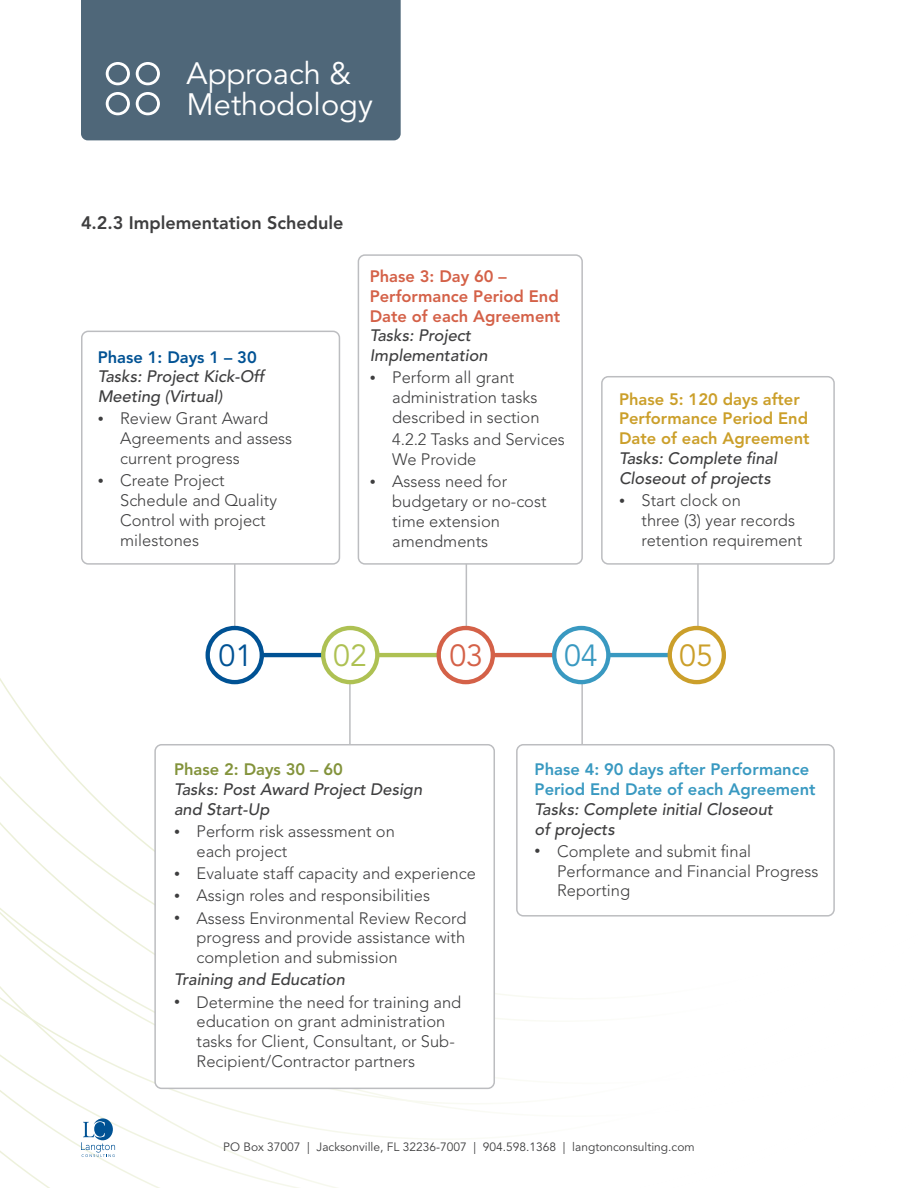
<style>
.page{position:relative;width:918px;height:1188px;background:#fff}
.page>*{position:absolute;margin:0;border:0;box-sizing:border-box;transform-origin:0 0}
.t1{font:30.75px/30px "Avenir LT Std";color:#fff}
.t2{font:30.45px "Avenir LT Std";color:#005294}
.t3{font:30.45px "Avenir LT Std";color:#aec153}
.t4{font:30.45px "Avenir LT Std";color:#d46148}
.t5{font:30.45px "Avenir LT Std";color:#3999c1}
.t6{font:30.45px "Avenir LT Std";color:#cb9f2a}
.t7{font:800 18px "Avenir LT Std";color:#3e3e3f}
.t8{font:300 16.5px/19.8px "Avenir LT Std";color:#3e3e3f}
.t9{font:italic 500 16.5px/19.8px "Avenir LT Std";color:#3e3e3f}
.t10{font:800 16.5px/19.8px "Avenir LT Std";color:#cb9f2a}
.t11{font:800 16.5px/19.8px "Avenir LT Std";color:#3999c1}
.t12{font:800 16.5px/19.8px "Avenir LT Std";color:#d46148}
.t13{font:800 16.5px "Avenir LT Std";color:#83933b}
.t14{font:800 16.5px "Avenir LT Std";color:#005294}
.t15{font:12px "Avenir LT Std";color:#3e3e3f}
.s1{font-size:12px}
</style>
<div class="page">
<svg style="left:0;top:669px;width:723px;height:448px"></svg>
<svg style="left:81px;top:1118px;width:34px;height:39px"></svg>
<hr style="left:234px;top:536px;width:2px;height:105px;background:#bcbdc0">
<hr style="left:349px;top:666px;width:2px;height:111px;background:#bcbdc0">
<hr style="left:466px;top:533px;width:1px;height:111px;background:#bcbdc0">
<hr style="left:581px;top:666px;width:2px;height:111px;background:#bcbdc0">
<hr style="left:697px;top:533px;width:2px;height:111px;background:#bcbdc0">
<hr style="left:235px;top:653px;width:121px;height:4px;background:#005294">
<hr style="left:356px;top:653px;width:122px;height:4px;background:#aec153">
<hr style="left:466px;top:653px;width:121px;height:4px;background:#d46148">
<hr style="left:581px;top:653px;width:122px;height:4px;background:#3999c1">
<div style="left:208px;top:628px;width:54px;height:54px;background:#fff;border-radius:50%"></div>
<div style="left:206px;top:626px;width:58px;height:58px;border:4px solid #005294;border-radius:50%"></div>
<div style="left:323px;top:628px;width:54px;height:54px;background:#fff;border-radius:50%"></div>
<div style="left:321px;top:626px;width:58px;height:58px;border:4px solid #aec153;border-radius:50%"></div>
<div style="left:439px;top:628px;width:54px;height:54px;background:#fff;border-radius:50%"></div>
<div style="left:437px;top:626px;width:58px;height:58px;border:4px solid #d46148;border-radius:50%"></div>
<div style="left:554px;top:628px;width:54px;height:54px;background:#fff;border-radius:50%"></div>
<div style="left:552px;top:626px;width:59px;height:58px;border:4px solid #3999c1;border-radius:50%"></div>
<div style="left:670px;top:628px;width:54px;height:54px;background:#fff;border-radius:50%"></div>
<div style="left:668px;top:626px;width:58px;height:58px;border:4px solid #cb9f2a;border-radius:50%"></div>
<div style="left:82px;top:331px;width:257px;height:233px;background:#fff;border-radius:7px"></div>
<div style="left:81px;top:331px;width:259px;height:234px;border:2px solid #bcbdc0;border-radius:7px"></div>
<div style="left:155px;top:745px;width:339px;height:343px;background:#fff;border-radius:7px"></div>
<div style="left:154px;top:744px;width:341px;height:345px;border:2px solid #bcbdc0;border-radius:7px"></div>
<div style="left:358px;top:255px;width:224px;height:309px;background:#fff;border-radius:7px"></div>
<div style="left:358px;top:254px;width:225px;height:311px;border:2px solid #bcbdc0;border-radius:7px"></div>
<div style="left:601px;top:376px;width:234px;height:189px;border:2px solid #bcbdc0;border-radius:7px"></div>
<div style="left:517px;top:745px;width:317px;height:171px;background:#fff;border-radius:7px"></div>
<div style="left:516px;top:744px;width:319px;height:173px;border:2px solid #bcbdc0;border-radius:7px"></div>
<div style="left:81px;top:0;width:320px;height:140px;background:#4f6779"></div>
<svg style="left:106px;top:92px;width:24px;height:23px"></svg>
<svg style="left:136px;top:92px;width:24px;height:23px"></svg>
<svg style="left:106px;top:62px;width:24px;height:23px"></svg>
<svg style="left:136px;top:62px;width:24px;height:23px"></svg>
<h1 class="t1" style="left:187px;top:60px;width:188px">Approach &amp;<br>Methodology</h1>
<p class="t7" style="left:81px;top:212px;width:264px">4.2.3 Implementation Schedule</p>
<p class="t14" style="left:98px;top:347px;width:161px">Phase 1: Days 1 – 30</p>
<p class="t9" style="left:98px;top:367px;width:168px">Tasks: Project Kick-Off<br>Meeting (Virtual)</p>
<p class="t8" style="left:120px;top:409px;width:174px;text-indent:-22px"><span class="s1">•</span> Review Grant Award<br>Agreements and assess current progress</p>
<p class="t8" style="left:120px;top:471px;width:158px;text-indent:-22px"><span class="s1">•</span> Create Project<br>Schedule and Quality<br>Control with project milestones</p>
<p class="t12" style="left:370px;top:266px;width:192px">Phase 3: Day 60 –<br>Performance Period End<br>Date of each Agreement</p>
<p class="t9" style="left:370px;top:326px;width:119px">Tasks: Project<br>Implementation</p>
<p class="t8" style="left:392px;top:368px;width:149px;text-indent:-22px"><span class="s1">•</span> Perform all grant administration tasks described in section</p>
<p class="t8" style="left:392px;top:430px;width:174px">4.2.2 Tasks and Services<br>We Provide</p>
<p class="t8" style="left:392px;top:472px;width:156px;text-indent:-22px"><span class="s1">•</span> Assess need for budgetary or no-cost time extension amendments</p>
<p class="t10" style="left:619px;top:389px;width:192px">Phase 5: 120 days after<br>Performance Period End<br>Date of each Agreement</p>
<p class="t9" style="left:619px;top:449px;width:160px">Tasks: Complete final<br>Closeout of projects</p>
<p class="t8" style="left:642px;top:491px;width:162px;text-indent:-22px"><span class="s1">•</span> Start clock on<br>three (3) year records retention requirement</p>
<h2 class="t2" style="left:219px;top:638px;width:35px">01</h2>
<h2 class="t3" style="left:333px;top:638px;width:35px">02</h2>
<h2 class="t4" style="left:449px;top:638px;width:35px">03</h2>
<h2 class="t5" style="left:564px;top:638px;width:35px">04</h2>
<h2 class="t6" style="left:679px;top:638px;width:35px">05</h2>
<p class="t13" style="left:174px;top:760px;width:170px">Phase 2: Days 30 – 60</p>
<p class="t9" style="left:174px;top:780px;width:250px">Tasks: Post Award Project Design and Start-Up</p>
<p class="t8" style="left:197px;top:822px;width:200px;text-indent:-22px"><span class="s1">•</span> Perform risk assessment on each project</p>
<p class="t8" style="left:174px;top:864px;width:303px"><span class="s1">•</span> Evaluate staff capacity and experience</p>
<p class="t8" style="left:174px;top:886px;width:257px"><span class="s1">•</span> Assign roles and responsibilities</p>
<p class="t8" style="left:197px;top:908px;width:271px;text-align:justify;text-indent:-22px"><span class="s1">•</span> Assess Environmental Review Record progress and provide assistance with completion and submission</p>
<p class="t9" style="left:174px;top:970px;width:172px">Training and Education</p>
<p class="t8" style="left:197px;top:992px;width:266px;text-indent:-22px"><span class="s1">•</span> Determine the need for training and education on grant administration tasks for Client, Consultant, or Sub-Recipient/Contractor partners</p>
<p class="t11" style="left:535px;top:760px;width:283px">Phase 4: 90 days after Performance<br>Period End Date of each Agreement</p>
<p class="t9" style="left:535px;top:800px;width:240px">Tasks: Complete initial Closeout of projects</p>
<p class="t8" style="left:557px;top:841px;width:263px;text-indent:-22px"><span class="s1">•</span> Complete and submit final<br>Performance and Financial Progress<br>Reporting</p>
<p class="t15" style="left:223px;top:1140px;width:473px">PO Box 37007 | Jacksonville, FL 32236-7007 | 904.598.1368 | langtonconsulting.com</p>
</div>
